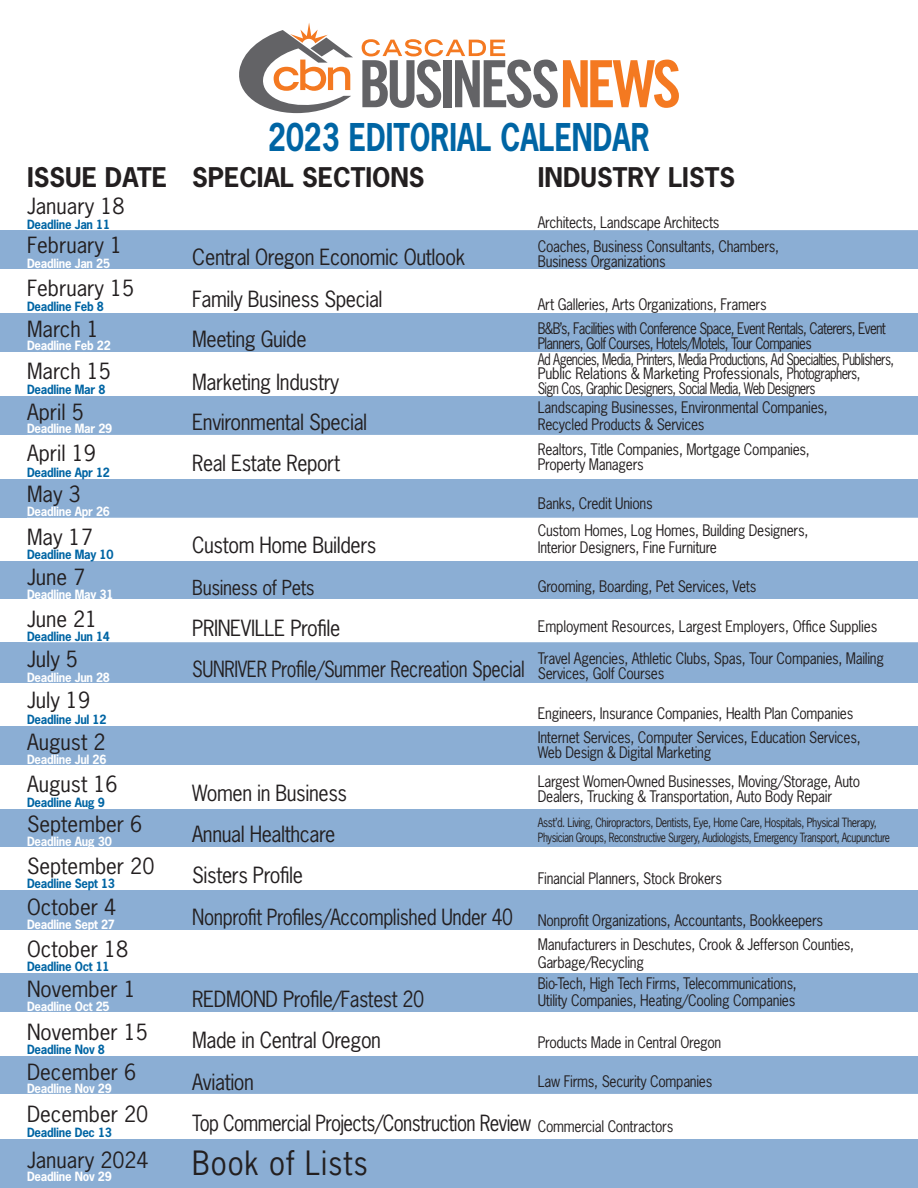
<style>
.page{position:relative;width:918px;height:1188px;background:#fff}
.page>*{position:absolute;margin:0;border:0;box-sizing:border-box;transform-origin:0 0}
.t1{font:700 36px "News Gothic Std";color:#0065a4;scale:.8 1}
.t2{font:31.5px "News Gothic Std";letter-spacing:.03em;color:#231f20;scale:.95 1}
.t3{font:700 25.5px "News Gothic Std";color:#231f20}
.t4{font:21px/41.2px "News Gothic Std";letter-spacing:-.02em;color:#231f20;scale:.95 1}
.t5{font:21px/41.5px "News Gothic Std";color:#231f20}
.t6{font:21px/42.8px "News Gothic Std";letter-spacing:-.02em;color:#231f20}
.t7{font:19.5px "News Gothic Std";letter-spacing:-.02em;color:#231f20;scale:.94 1}
.t8{font:15px/24px "News Gothic Std";letter-spacing:-.02em;color:#231f20;scale:.92 1}
.t9{font:15px/15.8px "News Gothic Std";letter-spacing:-.05em;color:#231f20;scale:.88 1}
.t10{font:15px/14.2px "News Gothic Std";letter-spacing:-.05em;color:#231f20;scale:.95 1}
.t11{font:15px/24px "News Gothic Std";letter-spacing:-.05em;color:#231f20;scale:.92 1}
.t12{font:700 12px "News Gothic Std";letter-spacing:-.02em;color:#fff;scale:.95 1}
.t13{font:12px/15px "News Gothic Std";letter-spacing:-.04em;color:#231f20;scale:.88 1}
.t14{font:700 12px "News Gothic Std";letter-spacing:-.02em;color:#0065a4;scale:.95 1}
</style>
<div class="page">
<div style="left:0;top:113px;width:918px;height:1075px;background:#8baed4"></div>
<div style="left:0;top:103px;width:918px;height:127px;background:#fff"></div>
<div style="left:0;top:269px;width:918px;height:44px;background:#fff"></div>
<div style="left:0;top:352px;width:918px;height:44px;background:#fff"></div>
<div style="left:0;top:435px;width:918px;height:44px;background:#fff"></div>
<div style="left:0;top:518px;width:918px;height:42px;background:#fff"></div>
<div style="left:0;top:600px;width:918px;height:42px;background:#fff"></div>
<div style="left:0;top:683px;width:918px;height:43px;background:#fff"></div>
<div style="left:0;top:765px;width:918px;height:43px;background:#fff"></div>
<div style="left:0;top:847px;width:918px;height:43px;background:#fff"></div>
<div style="left:0;top:930px;width:918px;height:43px;background:#fff"></div>
<div style="left:0;top:1012px;width:918px;height:43px;background:#fff"></div>
<div style="left:0;top:1094px;width:918px;height:44px;background:#fff"></div>
<svg style="left:239px;top:23px;width:114px;height:90px"></svg>
<svg style="left:362px;top:39px;width:317px;height:69px"></svg>
<h3 class="t3" style="left:27px;top:161px;width:141px">ISSUE DATE</h3>
<h3 class="t5" style="left:27px;top:186px;width:99px;line-height:39px">January 18<br>February 1</h3>
<h3 class="t5" style="left:27px;top:267px;width:109px">February 15<br>March 1<br>March 15<br>April 5<br>April 19<br>May 3<br>May 17</h3>
<h3 class="t5" style="left:27px;top:555px;width:72px;line-height:42.8px">June 7<br>June 21</h3>
<h3 class="t5" style="left:27px;top:638px;width:92px">July 5<br>July 19<br>August 2<br>August 16</h3>
<h3 class="t5" style="left:27px;top:803px;width:129px">September 6<br>September 20<br>October 4</h3>
<h3 class="t5" style="left:27px;top:929px;width:110px;line-height:39.8px">October 18<br>November 1</h3>
<h3 class="t5" style="left:27px;top:1012px;width:123px;line-height:39.8px">November 15<br>December 6</h3>
<h3 class="t5" style="left:27px;top:1091px;width:123px;line-height:45.8px">December 20<br>January 2024</h3>
<p class="t14" style="left:27px;top:216px;width:89px">Deadline Jan 11</p>
<p class="t12" style="left:27px;top:255px;width:89px">Deadline Jan 25</p>
<p class="t14" style="left:27px;top:299px;width:83px">Deadline Feb 8</p>
<p class="t12" style="left:27px;top:338px;width:90px">Deadline Feb 22</p>
<p class="t14" style="left:27px;top:382px;width:84px">Deadline Mar 8</p>
<p class="t12" style="left:27px;top:421px;width:91px">Deadline Mar 29</p>
<p class="t14" style="left:27px;top:465px;width:89px">Deadline Apr 12</p>
<p class="t12" style="left:27px;top:504px;width:89px">Deadline Apr 26</p>
<p class="t14" style="left:27px;top:547px;width:93px">Deadline May 10</p>
<p class="t12" style="left:27px;top:586px;width:93px">Deadline May 31</p>
<p class="t14" style="left:27px;top:629px;width:89px">Deadline Jun 14</p>
<p class="t12" style="left:27px;top:669px;width:89px">Deadline Jun 28</p>
<p class="t14" style="left:27px;top:712px;width:85px">Deadline Jul 12</p>
<p class="t12" style="left:27px;top:751px;width:85px">Deadline Jul 26</p>
<p class="t14" style="left:27px;top:794px;width:84px">Deadline Aug 9</p>
<p class="t12" style="left:27px;top:833px;width:91px">Deadline Aug 30</p>
<p class="t14" style="left:27px;top:876px;width:94px">Deadline Sept 13</p>
<p class="t12" style="left:27px;top:916px;width:94px">Deadline Sept 27</p>
<p class="t14" style="left:27px;top:958px;width:89px">Deadline Oct 11</p>
<p class="t12" style="left:27px;top:998px;width:89px">Deadline Oct 25</p>
<p class="t14" style="left:27px;top:1042px;width:84px">Deadline Nov 8</p>
<p class="t12" style="left:27px;top:1080px;width:91px">Deadline Nov 29</p>
<p class="t14" style="left:27px;top:1124px;width:91px">Deadline Dec 13</p>
<p class="t12" style="left:27px;top:1169px;width:91px">Deadline Nov 29</p>
<h1 class="t1" style="left:268px;top:114px;width:479px">2023 EDITORIAL CALENDAR</h1>
<h3 class="t3" style="left:192px;top:161px;width:234px">SPECIAL SECTIONS</h3>
<h3 class="t3" style="left:538px;top:161px;width:199px">INDUSTRY LISTS</h3>
<p class="t8" style="left:538px;top:210px;width:264px">Architects, Landscape Architects<br>Coaches, Business Consultants, Chambers,</p>
<p class="t8" style="left:538px;top:249px;width:141px">Business Organizations</p>
<p class="t11" style="left:538px;top:293px;width:380px">Art Galleries, Arts Organizations, Framers<br>B&amp;B’s, Facilities with Conference Space, Event Rentals, Caterers, Event</p>
<p class="t9" style="left:538px;top:336px;width:406px">Planners, Golf Courses, Hotels/Motels, Tour Companies<br>Ad Agencies, Media, Printers, Media Productions, Ad Specialties, Publishers,</p>
<p class="t10" style="left:538px;top:366px;width:341px">Public Relations &amp; Marketing Professionals, Photographers,<br>Sign Cos, Graphic Designers, Social Media, Web Designers</p>
<p class="t8" style="left:538px;top:399px;width:317px;line-height:16.5px">Landscaping Businesses, Environmental Companies,<br>Recycled Products &amp; Services</p>
<p class="t8" style="left:538px;top:442px;width:297px;line-height:15px">Realtors, Title Companies, Mortgage Companies,<br>Property Managers</p>
<p class="t8" style="left:538px;top:490px;width:296px;line-height:27px">Banks, Credit Unions<br>Custom Homes, Log Homes, Building Designers,</p>
<p class="t8" style="left:538px;top:535px;width:196px">Interior Designers, Fine Furniture</p>
<p class="t8" style="left:538px;top:574px;width:239px">Grooming, Boarding, Pet Services, Vets</p>
<p class="t8" style="left:538px;top:611px;width:378px;line-height:31.5px">Employment Resources, Largest Employers, Office Supplies<br>Travel Agencies, Athletic Clubs, Spas, Tour Companies, Mailing</p>
<p class="t8" style="left:538px;top:661px;width:139px">Services, Golf Courses</p>
<p class="t8" style="left:538px;top:701px;width:352px">Engineers, Insurance Companies, Health Plan Companies<br>Internet Services, Computer Services, Education Services,</p>
<p class="t8" style="left:538px;top:738px;width:352px;line-height:28.5px">Web Design &amp; Digital Marketing<br>Largest Women-Owned Businesses, Moving/Storage, Auto</p>
<p class="t8" style="left:538px;top:784px;width:322px">Dealers, Trucking &amp; Transportation, Auto Body Repair</p>
<p class="t13" style="left:538px;top:815px;width:402px">Asst’d. Living, Chiropractors, Dentists, Eye, Home Care, Hospitals, Physical Therapy,<br>Physician Groups, Reconstructive Surgery, Audiologists, Emergency Transport, Acupuncture</p>
<p class="t8" style="left:538px;top:866px;width:202px">Financial Planners, Stock Brokers</p>
<p class="t8" style="left:538px;top:908px;width:345px">Nonprofit Organizations, Accountants, Bookkeepers<br>Manufacturers in Deschutes, Crook &amp; Jefferson Counties,</p>
<p class="t8" style="left:538px;top:952px;width:283px;line-height:21px">Garbage/Recycling<br>Bio-Tech, High Tech Firms, Telecommunications,</p>
<p class="t8" style="left:538px;top:988px;width:281px">Utility Companies, Heating/Cooling Companies</p>
<p class="t8" style="left:538px;top:1030px;width:201px">Products Made in Central Oregon</p>
<p class="t8" style="left:538px;top:1069px;width:191px">Law Firms, Security Companies</p>
<p class="t8" style="left:538px;top:1114px;width:149px">Commercial Contractors</p>
<h3 class="t6" style="left:192px;top:235px;width:274px">Central Oregon Economic Outlook<br>Family Business Special</h3>
<h3 class="t4" style="left:192px;top:318px;width:156px;line-height:42.8px">Meeting Guide<br>Marketing Industry</h3>
<h3 class="t4" style="left:192px;top:401px;width:186px">Environmental Special<br>Real Estate Report</h3>
<h3 class="t4" style="left:192px;top:525px;width:195px">Custom Home Builders</h3>
<h3 class="t7" style="left:192px;top:575px;width:132px">Business of Pets</h3>
<h3 class="t4" style="left:192px;top:607px;width:352px">PRINEVILLE Profile<br>SUNRIVER Profile/Summer Recreation Special</h3>
<h3 class="t4" style="left:192px;top:772px;width:339px">Women in Business<br>Annual Healthcare<br>Sisters Profile<br>Nonprofit Profiles/Accomplished Under 40</h3>
<h3 class="t4" style="left:192px;top:978px;width:358px">REDMOND Profile/Fastest 20<br>Made in Central Oregon<br>Aviation<br>Top Commercial Projects/Construction Review</h3>
<h2 class="t2" style="left:192px;top:1143px;width:186px">Book of Lists</h2>
</div>
